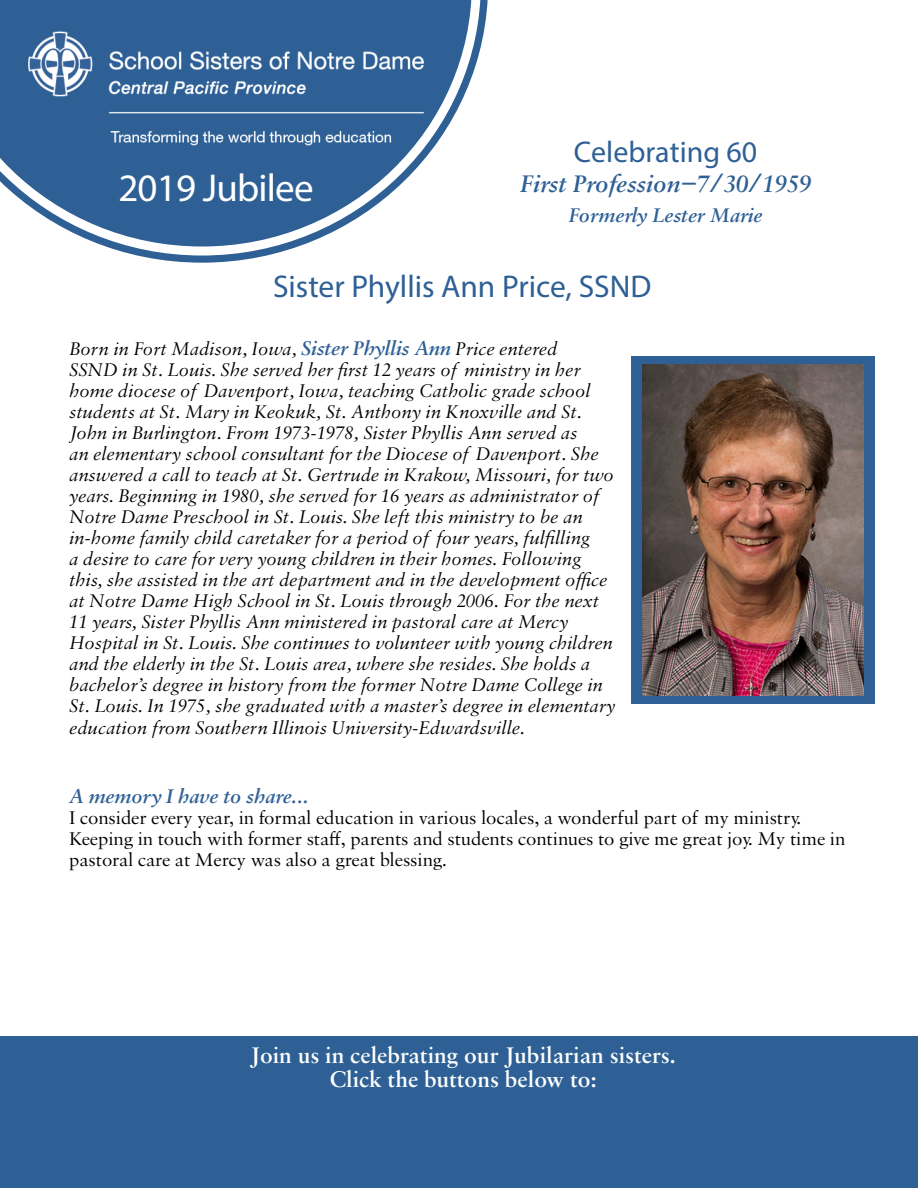
<style>
.page{position:relative;width:918px;height:1188px;background:#fff}
.page>*{position:absolute;margin:0;border:0;box-sizing:border-box;transform-origin:0 0}
.t1{font:39px "Myriad Pro";letter-spacing:-.02em;color:#fff}
.t2{font:31.5px "Myriad Pro";color:#2e6095}
.t3{font:30px "Myriad Pro";color:#2e6095}
.t4{font:italic 600 25.5px "Sabon MT Pro";color:#2e6095}
.t5{font:600 24px/24px "Sabon MT Pro";color:#fff;text-align:center}
.t6{font:italic 600 21px "Sabon MT Pro";color:#2e6095}
.t7{font:italic 19.5px/21px "Sabon MT Pro";letter-spacing:-.005em;color:#000}
.t8{font:19.5px/21px "Sabon MT Pro";letter-spacing:-.005em;color:#000}
.s1{font-weight:600;font-size:21px;color:#2e6095}
</style>
<div class="page">
<div style="left:632px;top:356px;width:243px;height:348px;background:#2e6095"></div>
<img style="left:643px;top:365px;width:221px;height:331px">
<div style="left:0;top:1037px;width:918px;height:151px;background:#2e6095"></div>
<svg style="left:140px;top:0;width:348px;height:263px"></svg>
<svg style="left:0;top:0;width:481px;height:256px"></svg>
<div style="left:443px;top:140px;width:445px;height:133px;background:#fff"></div>
<img style="left:28px;top:32px;width:395px;height:113px">
<h1 class="t1" style="left:118px;top:163px;width:197px">2019 Jubilee</h1>
<h3 class="t3" style="left:574px;top:133px;width:185px">Celebrating 60</h3>
<h3 class="t4" style="left:520px;top:169px;width:293px">First Profession−7/30/1959</h3>
<p class="t6" style="left:568px;top:203px;width:196px">Formerly Lester Marie</p>
<h2 class="t2" style="left:273px;top:267px;width:380px">Sister Phyllis Ann Price, SSND</h2>
<p class="t7" style="left:69px;top:338px;width:548px">Born in Fort Madison, Iowa, <span class="s1">Sister Phyllis Ann</span> Price entered<br>SSND in St. Louis. She served her first 12 years of ministry in her home diocese of Davenport, Iowa, teaching Catholic grade school students at St. Mary in Keokuk, St. Anthony in Knoxville and St.<br>John in Burlington. From 1973-1978, Sister Phyllis Ann served as<br>an elementary school consultant for the Diocese of Davenport. She answered a call to teach at St. Gertrude in Krakow, Missouri, for two years. Beginning in 1980, she served for 16 years as administrator of Notre Dame Preschool in St. Louis. She left this ministry to be an in-home family child caretaker for a period of four years, fulfilling<br>a desire to care for very young children in their homes. Following this, she assisted in the art department and in the development office at Notre Dame High School in St. Louis through 2006. For the next 11 years, Sister Phyllis Ann ministered in pastoral care at Mercy Hospital in St. Louis. She continues to volunteer with young children and the elderly in the St. Louis area, where she resides. She holds a bachelor’s degree in history from the former Notre Dame College in St. Louis. In 1975, she graduated with a master’s degree in elementary education from Southern Illinois University-Edwardsville.</p>
<p class="t6" style="left:69px;top:783px;width:240px">A memory I have to share...</p>
<p class="t8" style="left:69px;top:806px;width:778px">I consider every year, in formal education in various locales, a wonderful part of my ministry.<br>Keeping in touch with former staff, parents and students continues to give me great joy. My time in pastoral care at Mercy was also a great blessing.</p>
<p class="t5" style="left:250px;top:1043px;width:427px">Join us in celebrating our Jubilarian sisters.<br>Click the buttons below to:</p>
</div>
